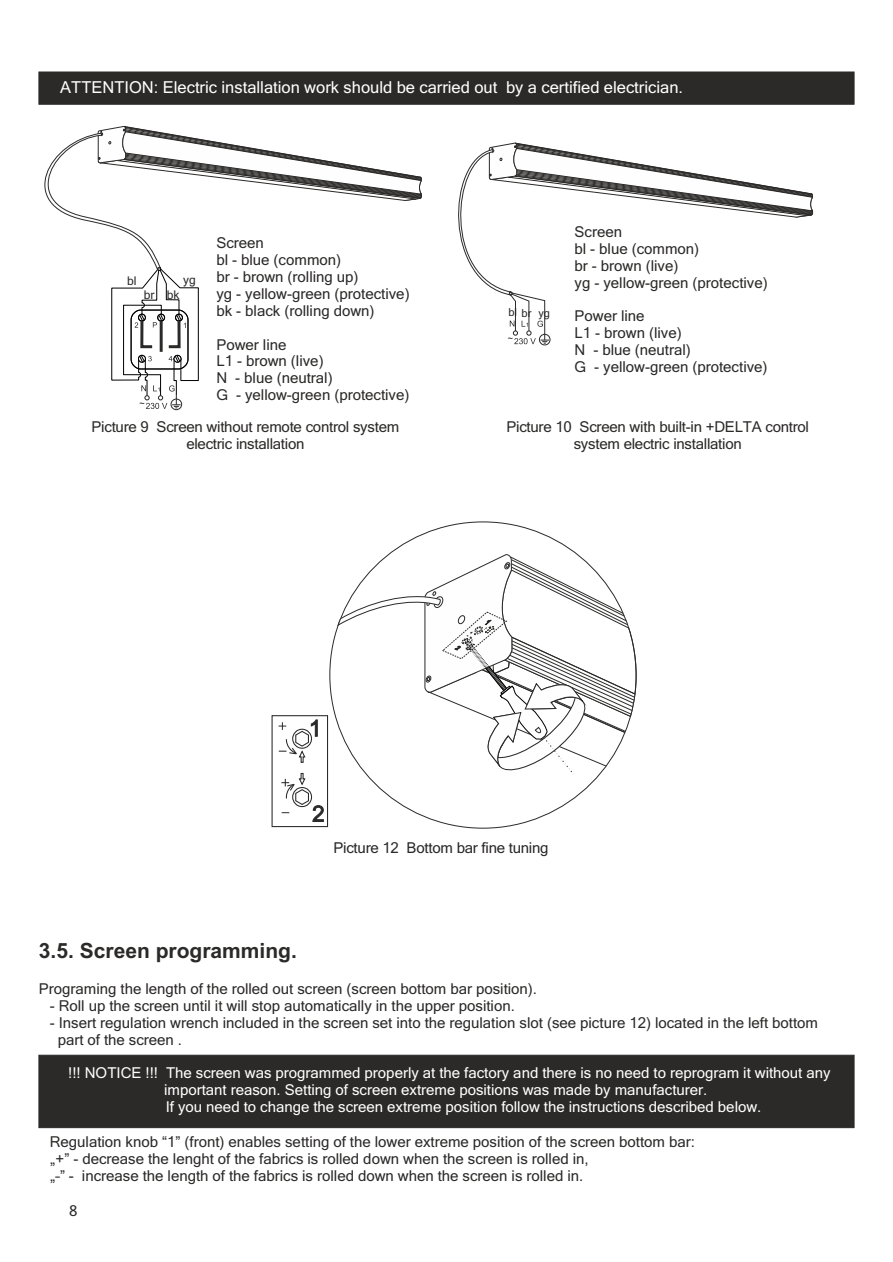
<style>
.page{position:relative;width:893px;height:1262px;background:#fff}
.page>*{position:absolute;margin:0;border:0;box-sizing:border-box;transform-origin:0 0}
.t1{font:700 21px "Arial";color:#2b2a29}
.t2{font:16.5px "Microsoft Sans Serif";color:#fefefe}
.t3{font:15px/17px "Microsoft Sans Serif";color:#2b2a29}
.t4{font:15px/17px "Microsoft Sans Serif";color:#fefefe}
.t5{font:12px "Microsoft Sans Serif";color:#2b2a29}
.t6{font:11.1px "Microsoft Sans Serif";color:#2b2a29}
.t7{font:9px "Microsoft Sans Serif";color:#2b2a29}
</style>
<div class="page">
<div style="left:39px;top:72px;width:815px;height:33px;background:#2b2a29"></div>
<div style="left:171px;top:399px;width:11px;height:11px;border:1px solid #2b2a29;border-radius:50%"></div>
<div style="left:539px;top:334px;width:11px;height:11px;border:1px solid #2b2a29;border-radius:50%"></div>
<div style="left:39px;top:1054px;width:815px;height:74px;background:#2b2a29"></div>
<svg style="left:44px;top:126px;width:378px;height:283px"></svg>
<svg style="left:458px;top:142px;width:355px;height:202px"></svg>
<svg style="left:271px;top:715px;width:57px;height:112px"></svg>
<svg style="left:324px;top:550px;width:313px;height:230px"></svg>
<svg style="left:337px;top:553px;width:299px;height:230px"></svg>
<p class="t2" style="left:60px;top:81px;width:624px">ATTENTION: Electric installation work should be carried out by a certified electrician.</p>
<p class="t5" style="left:127px;top:277px;width:11px">bl</p>
<p class="t5" style="left:183px;top:275px;width:14px">yg</p>
<p class="t5" style="left:144px;top:290px;width:37px">br bk</p>
<p class="t7" style="left:140px;top:402px;width:7px">~</p>
<p class="t3" style="left:216px;top:235px;width:195px">Screen<br>bl - blue (common)<br>br - brown (rolling up)<br>yg - yellow-green (protective) bk - black (rolling down)</p>
<p class="t3" style="left:216px;top:337px;width:194px">Power line<br>L1 - brown (live)<br>N - blue (neutral)<br>G - yellow-green (protective)</p>
<p class="t3" style="left:91px;top:419px;width:309px;text-align:center">Picture 9 Screen without remote control system electric installation</p>
<p class="t6" style="left:508px;top:309px;width:43px">bl br yg</p>
<p class="t7" style="left:508px;top:338px;width:7px">~</p>
<p class="t3" style="left:574px;top:224px;width:195px">Screen<br>bl - blue (common)<br>br - brown (live)<br>yg - yellow-green (protective)</p>
<p class="t3" style="left:574px;top:309px;width:194px">Power line<br>L1 - brown (live)<br>N - blue (neutral)<br>G - yellow-green (protective)</p>
<p class="t3" style="left:506px;top:419px;width:304px;text-align:center">Picture 10 Screen with built-in +DELTA control system electric installation</p>
<p class="t3" style="left:333px;top:840px;width:216px">Picture 12 Bottom bar fine tuning</p>
<h1 class="t1" style="left:39px;top:943px;width:259px">3.5. Screen programming.</h1>
<p class="t3" style="left:39px;top:981px;width:499px">Programing the length of the rolled out screen (screen bottom bar position).</p>
<p class="t3" style="left:50px;top:998px;width:466px">- Roll up the screen until it will stop automatically in the upper position.</p>
<p class="t3" style="left:58px;top:1015px;width:761px;text-indent:-8px">- Insert regulation wrench included in the screen set into the regulation slot (see picture 12) located in the left bottom part of the screen .</p>
<p class="t4" style="left:164px;top:1065px;width:668px;text-indent:-96px">!!! NOTICE !!! The screen was programmed properly at the factory and there is no need to reprogram it without any important reason. Setting of screen extreme positions was made by manufacturer.<br>If you need to change the screen extreme position follow the instructions described below.</p>
<p class="t3" style="left:50px;top:1134px;width:646px">Regulation knob “1” (front) enables setting of the lower extreme position of the screen bottom bar: „+” - decrease the lenght of the fabrics is rolled down when the screen is rolled in,<br>„–” - increase the length of the fabrics is rolled down when the screen is rolled in.</p>
<p class="t3" style="left:69px;top:1203px;width:10px">8</p>
</div>
